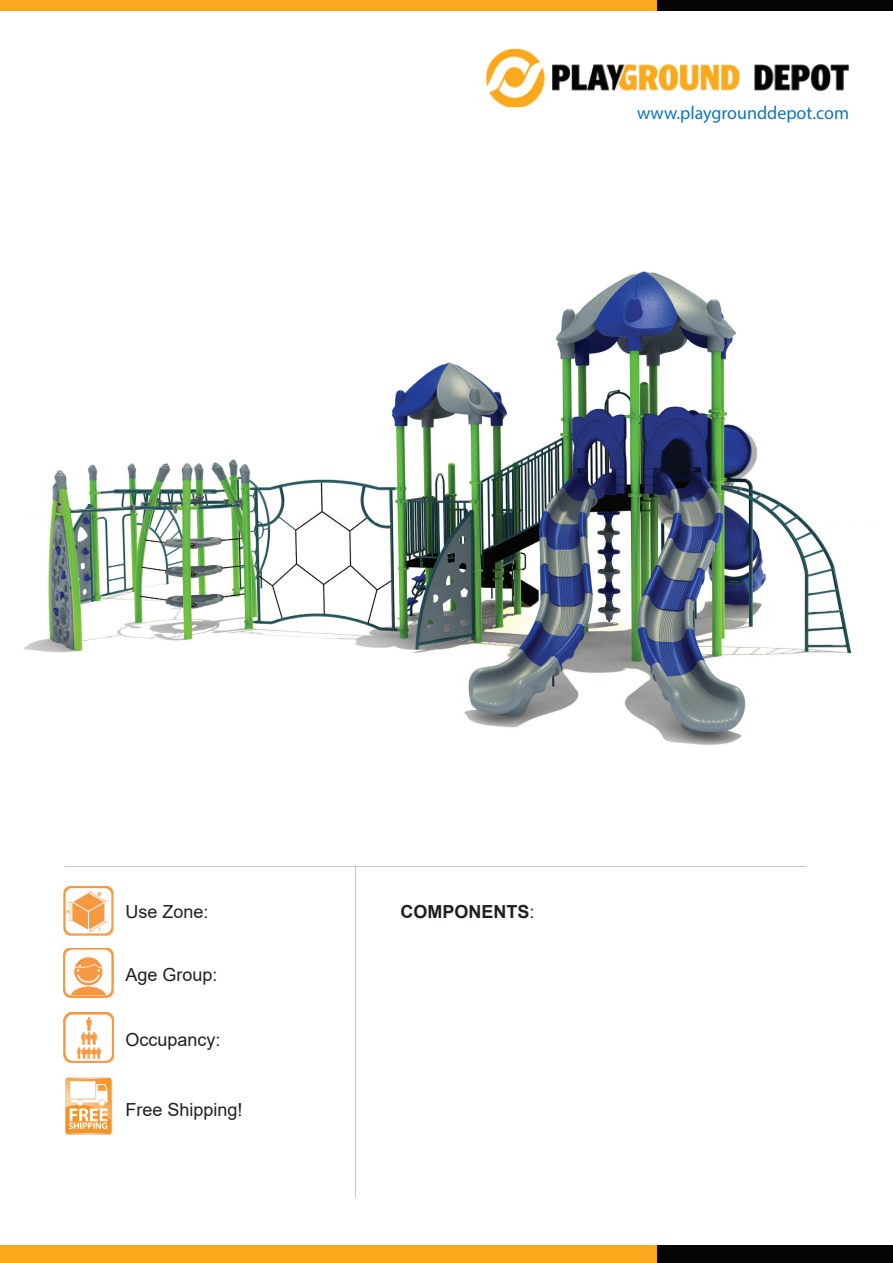
<style>
.page{position:relative;width:893px;height:1263px;background:#fff}
.page>*{position:absolute;margin:0;border:0;box-sizing:border-box;transform-origin:0 0}
.t1{font:18px "Arial";color:#231f20}
.t2{font:18px "Myriad Pro";color:#1074bc}
.t3{font:700 18px "Arial";color:#231f20}
.s1{font-weight:400}
</style>
<div class="page">
<img style="left:63px;top:886px;width:51px;height:50px">
<img style="left:63px;top:948px;width:51px;height:50px">
<img style="left:64px;top:1013px;width:50px;height:50px">
<img style="left:65px;top:1077px;width:48px;height:57px">
<img style="left:24px;top:271px;width:828px;height:474px">
<div style="left:0;top:1245px;width:674px;height:18px;background:#f9a91b"></div>
<div style="left:658px;top:1245px;width:235px;height:18px;background:#040503"></div>
<div style="left:0;top:0;width:674px;height:11px;background:#f9a91b"></div>
<div style="left:658px;top:0;width:235px;height:11px;background:#040503"></div>
<img style="left:486px;top:49px;width:363px;height:58px">
<img style="left:637px;top:106px;width:211px;height:1px">
<p class="t2" style="left:637px;top:101px;width:213px">www.playgrounddepot.com</p>
<p class="t1" style="left:125px;top:899px;width:85px">Use Zone:</p>
<p class="t3" style="left:401px;top:899px;width:136px">COMPONENTS<span class="s1">:</span></p>
<p class="t1" style="left:125px;top:962px;width:94px">Age Group:</p>
<p class="t1" style="left:125px;top:1027px;width:97px">Occupancy:</p>
<p class="t1" style="left:125px;top:1097px;width:119px">Free Shipping!</p>
</div>
